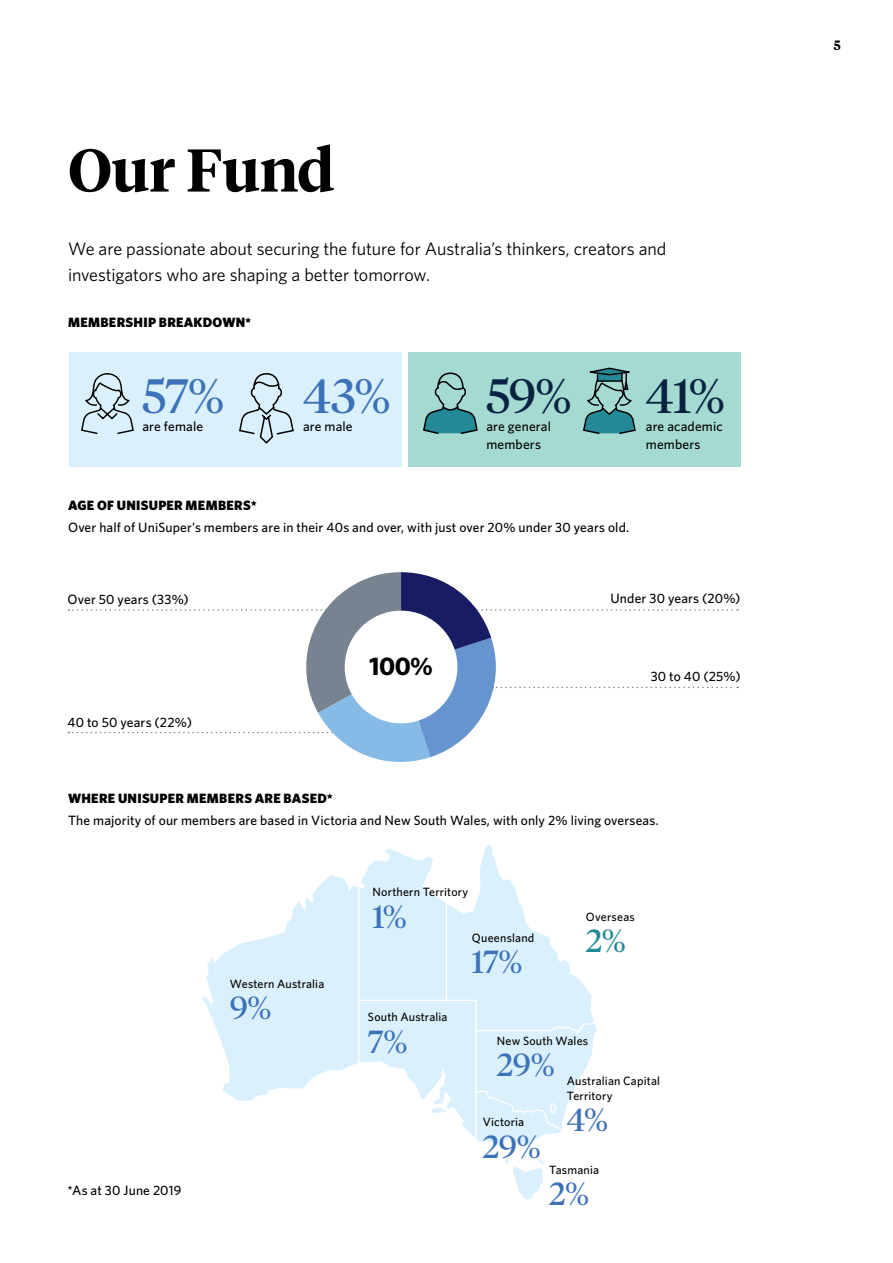
<style>
.page{position:relative;width:893px;height:1263px;background:#fff}
.page>*{position:absolute;margin:0;border:0;box-sizing:border-box;transform-origin:0 0}
.t1{font:600 60px "Tiempos Headline";color:#000}
.t2{font:48px "Tiempos Headline";color:#3d71b8}
.t3{font:48px "Tiempos Headline";color:#082342}
.t4{font:31.8px "Tiempos Headline";color:#3d71b8}
.t5{font:31.8px "Tiempos Headline";color:#238996}
.t6{font:700 25.5px "Whitney";color:#000}
.t7{font:18px/25.5px "Whitney";letter-spacing:-.005em;color:#000}
.t8{font:500 13.5px/18px "Whitney";letter-spacing:.01em;color:#000}
.t9{font:900 13.5px "Whitney";letter-spacing:.02em;color:#000}
.t10{font:600 13.5px "Tiempos Text";color:#000}
.t11{font:500 12px/15px "Whitney";letter-spacing:.015em;color:#000}
</style>
<div class="page">
<div style="left:69px;top:352px;width:333px;height:115px;background:#daf1fd"></div>
<div style="left:408px;top:352px;width:333px;height:115px;background:#a5dad2"></div>
<svg style="left:81px;top:373px;width:53px;height:61px"></svg>
<svg style="left:239px;top:373px;width:55px;height:71px"></svg>
<svg style="left:423px;top:372px;width:55px;height:62px"></svg>
<svg style="left:583px;top:367px;width:53px;height:67px"></svg>
<svg style="left:68px;top:572px;width:670px;height:190px"></svg>
<div style="left:345px;top:611px;width:112px;height:112px;background:#fff;border-radius:50%"></div>
<svg style="left:202px;top:844px;width:395px;height:305px"></svg>
<svg style="left:505px;top:1158px;width:38px;height:41px"></svg>
<svg style="left:357px;top:886px;width:239px;height:254px"></svg>
<h1 class="t1" style="left:68px;top:129px;width:268px">Our Fund</h1>
<h3 class="t7" style="left:68px;top:236px;width:600px">We are passionate about securing the future for Australia’s thinkers, creators and investigators who are shaping a better tomorrow.</h3>
<p class="t9" style="left:68px;top:313px;width:185px">MEMBERSHIP BREAKDOWN*</p>
<h2 class="t2" style="left:142px;top:363px;width:83px">57%</h2>
<p class="t8" style="left:142px;top:417px;width:62px">are female</p>
<h2 class="t2" style="left:303px;top:363px;width:89px">43%</h2>
<p class="t8" style="left:303px;top:417px;width:51px">are male</p>
<h2 class="t3" style="left:486px;top:363px;width:87px">59%</h2>
<p class="t8" style="left:486px;top:417px;width:66px">are general members</p>
<h2 class="t3" style="left:646px;top:363px;width:81px">41%</h2>
<p class="t8" style="left:646px;top:417px;width:78px">are academic members</p>
<p class="t9" style="left:68px;top:496px;width:190px">AGE OF UNISUPER MEMBERS*</p>
<p class="t8" style="left:68px;top:519px;width:563px">Over half of UniSuper’s members are in their 40s and over, with just over 20% under 30 years old.</p>
<p class="t8" style="left:68px;top:590px;width:123px">Over 50 years (33%)</p>
<p class="t8" style="left:610px;top:589px;width:132px">Under 30 years (20%)</p>
<p class="t8" style="left:68px;top:713px;width:126px">40 to 50 years (22%)</p>
<h3 class="t6" style="left:369px;top:649px;width:66px">100%</h3>
<p class="t8" style="left:651px;top:667px;width:91px">30 to 40 (25%)</p>
<p class="t9" style="left:68px;top:789px;width:267px">WHERE UNISUPER MEMBERS ARE BASED*</p>
<p class="t8" style="left:68px;top:811px;width:592px">The majority of our members are based in Victoria and New South Wales, with only 2% living overseas.</p>
<p class="t8" style="left:68px;top:1181px;width:115px">*As at 30 June 2019</p>
<p class="t11" style="left:230px;top:976px;width:96px">Western Australia</p>
<h3 class="t4" style="left:230px;top:986px;width:43px">9%</h3>
<p class="t11" style="left:372px;top:884px;width:97px">Northern Territory</p>
<h3 class="t4" style="left:372px;top:895px;width:36px">1%</h3>
<p class="t11" style="left:472px;top:930px;width:64px">Queensland</p>
<h3 class="t4" style="left:472px;top:940px;width:52px">17%</h3>
<p class="t11" style="left:586px;top:909px;width:50px">Overseas</p>
<h3 class="t5" style="left:586px;top:919px;width:41px">2%</h3>
<p class="t11" style="left:368px;top:1009px;width:81px">South Australia</p>
<h3 class="t4" style="left:368px;top:1020px;width:41px">7%</h3>
<p class="t11" style="left:497px;top:1033px;width:93px">New South Wales</p>
<h3 class="t4" style="left:497px;top:1043px;width:59px">29%</h3>
<p class="t11" style="left:567px;top:1073px;width:95px">Australian Capital<br>Territory</p>
<h3 class="t4" style="left:567px;top:1098px;width:43px">4%</h3>
<p class="t11" style="left:549px;top:1162px;width:51px">Tasmania</p>
<h3 class="t4" style="left:549px;top:1172px;width:41px">2%</h3>
<p class="t11" style="left:483px;top:1114px;width:43px">Victoria</p>
<h3 class="t4" style="left:483px;top:1124px;width:59px">29%</h3>
<p class="t10" style="left:834px;top:36px;width:9px">5</p>
</div>
